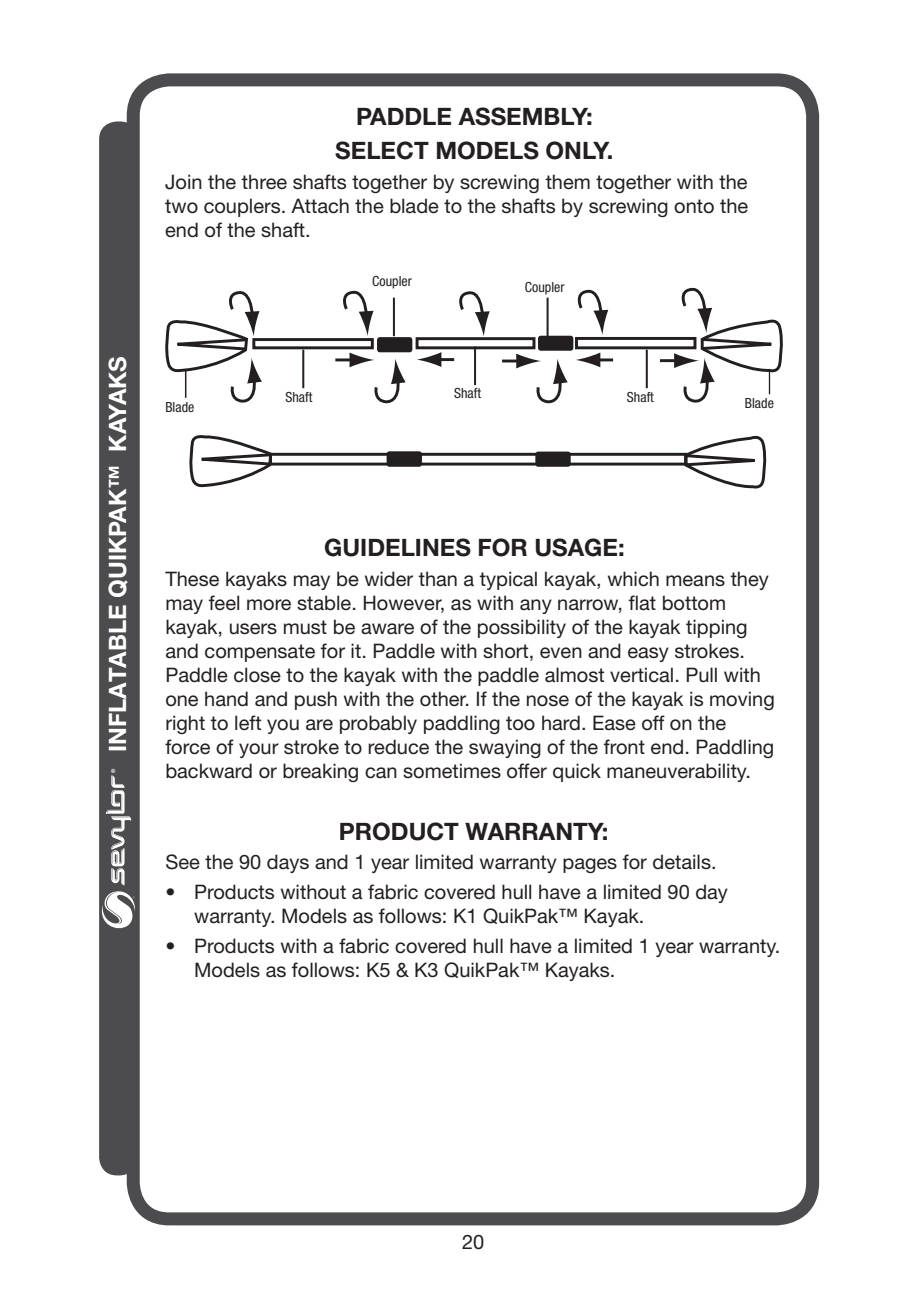
<style>
.page{position:relative;width:918px;height:1298px;background:#fff}
.page>*{position:absolute;margin:0;border:0;box-sizing:border-box;transform-origin:0 0}
.t1{font:700 24px/34.6px "Helvetica Neue LT Std";color:#231f20;text-align:center}
.t2{font:700 24px "Helvetica Neue LT Std";color:#fff}
.t3{font:20px/24px "Helvetica Neue LT Std";color:#231f20}
.t4{font:condensed 14px "Helvetica Neue LT Std";color:#231f20}
.t5{font:700 5.4px "Helvetica Neue LT Std";color:#fff}
</style>
<div class="page">
<div style="left:99px;top:121px;width:39px;height:1054px;background:#4c4c4e;border-radius:18px"></div>
<div style="left:127px;top:73px;width:692px;height:1152px;border:13px solid #4c4c4e;border-radius:36px"></div>
<svg style="left:99px;top:775px;width:37px;height:157px"></svg>
<svg style="left:262px;top:336px;width:412px;height:53px"></svg>
<svg style="left:189px;top:435px;width:578px;height:54px"></svg>
<svg style="left:343px;top:290px;width:31px;height:46px"></svg>
<svg style="left:455px;top:291px;width:35px;height:46px"></svg>
<svg style="left:577px;top:289px;width:31px;height:46px"></svg>
<hr style="left:335px;top:358px;width:20px;height:3px;background:#231f20">
<svg style="left:350px;top:353px;width:56px;height:51px"></svg>
<hr style="left:436px;top:358px;width:18px;height:3px;background:#231f20">
<svg style="left:417px;top:352px;width:24px;height:15px"></svg>
<svg style="left:502px;top:354px;width:66px;height:50px"></svg>
<hr style="left:660px;top:359px;width:19px;height:3px;background:#231f20">
<hr style="left:595px;top:358px;width:18px;height:3px;background:#231f20">
<svg style="left:575px;top:353px;width:25px;height:14px"></svg>
<hr style="left:302px;top:350px;width:2px;height:38px;background:#231f20">
<svg style="left:165px;top:291px;width:97px;height:112px"></svg>
<hr style="left:474px;top:347px;width:2px;height:38px;background:#231f20">
<hr style="left:646px;top:350px;width:2px;height:38px;background:#231f20">
<svg style="left:674px;top:287px;width:109px;height:116px"></svg>
<hr style="left:547px;top:298px;width:2px;height:38px;background:#231f20">
<hr style="left:393px;top:298px;width:2px;height:38px;background:#231f20">
<p class="t2" style="left:109px;top:752px;width:398px;rotate:-90deg">INFLATABLE QUIKPAK™ KAYAKS</p>
<p class="t5" style="left:111px;top:773px;width:6px;rotate:-90deg">®</p>
<p class="t1" style="left:335px;top:101px;width:280px">PADDLE ASSEMBLY:<br>SELECT MODELS ONLY.</p>
<p class="t3" style="left:165px;top:171px;width:585px;text-align:justify">Join the three shafts together by screwing them together with the two couplers. Attach the blade to the shafts by screwing onto the end of the shaft.</p>
<p class="t4" style="left:165px;top:402px;width:31px">Blade</p>
<p class="t4" style="left:372px;top:276px;width:41px">Coupler</p>
<p class="t4" style="left:525px;top:282px;width:41px">Coupler</p>
<p class="t4" style="left:286px;top:392px;width:28px">Shaft</p>
<p class="t4" style="left:454px;top:388px;width:28px">Shaft</p>
<p class="t4" style="left:627px;top:392px;width:28px">Shaft</p>
<p class="t4" style="left:745px;top:398px;width:31px">Blade</p>
<p class="t1" style="left:324px;top:533px;width:302px">GUIDELINES FOR USAGE:</p>
<p class="t3" style="left:165px;top:569px;width:611px">These kayaks may be wider than a typical kayak, which means they may feel more stable. However, as with any narrow, flat bottom kayak, users must be aware of the possibility of the kayak tipping and compensate for it. Paddle with short, even and easy strokes.<br>Paddle close to the kayak with the paddle almost vertical. Pull with one hand and push with the other. If the nose of the kayak is moving right to left you are probably paddling too hard. Ease off on the force of your stroke to reduce the swaying of the front end. Paddling backward or breaking can sometimes offer quick maneuverability.</p>
<p class="t1" style="left:339px;top:816px;width:271px">PRODUCT WARRANTY:</p>
<p class="t3" style="left:194px;top:849px;width:535px;line-height:29.8px;text-indent:-29px">See the 90 days and 1 year limited warranty pages for details.<br>Products without a fabric covered hull have a limited 90 day</p>
<p class="t3" style="left:194px;top:903px;width:588px;line-height:29.8px">warranty. Models as follows: K1 QuikPak™ Kayak.<br>Products with a fabric covered hull have a limited 1 year warranty.</p>
<p class="t3" style="left:194px;top:960px;width:423px">Models as follows: K5 &amp; K3 QuikPak™ Kayaks.</p>
<p class="t3" style="left:462px;top:1232px;width:24px">20</p>
</div>
